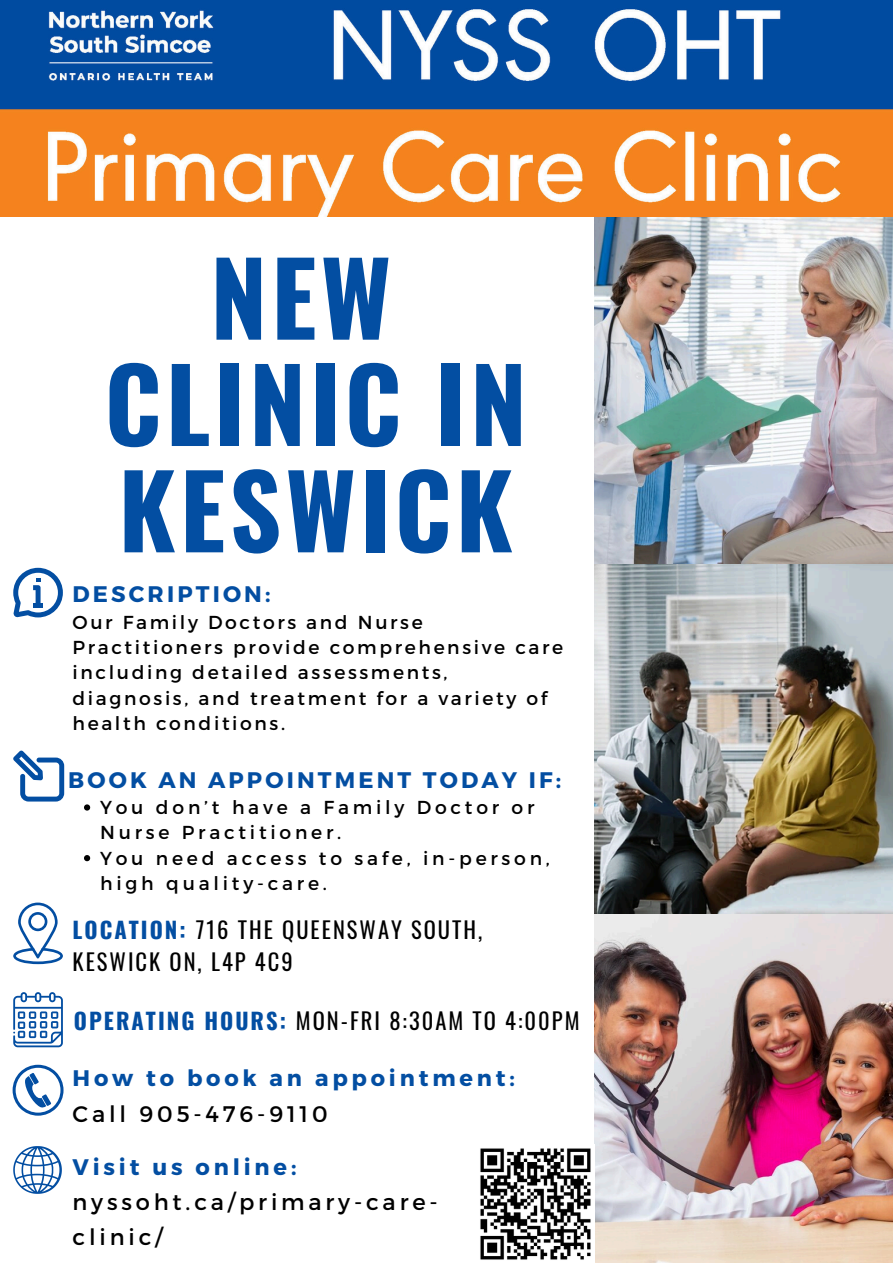
<style>
.page{position:relative;width:893px;height:1263px;background:#fff}
.page>*{position:absolute;margin:0;border:0;box-sizing:border-box;transform-origin:0 0}
.t1{font:700 101.25px/106.4px "Oswald";letter-spacing:.04em;color:#034ea2;text-align:center}
.t2{font:22.5px/32.6px "Oswald";letter-spacing:.09em;color:#000}
.t3{font:22.5px/35.4px "Montserrat";letter-spacing:.17em;color:#000}
.t4{font:700 22.5px/35.4px "Montserrat";letter-spacing:.17em;color:#034ea2}
.t5{font:700 22.5px "Montserrat";letter-spacing:.14em;color:#034ea2}
.t6{font:18.75px/25.3px "Montserrat";letter-spacing:.14em;color:#000}
.t7{font:18.75px/25.3px "Montserrat";letter-spacing:.2em;color:#000}
.s1{font-weight:700;color:#034ea2}
.s2{font-weight:400;color:#000}
</style>
<div class="page">
<img style="left:595px;top:216px;width:298px;height:1047px">
<svg style="left:13px;top:902px;width:50px;height:62px"></svg>
<svg style="left:13px;top:751px;width:51px;height:50px"></svg>
<svg style="left:13px;top:1065px;width:51px;height:51px"></svg>
<svg style="left:13px;top:992px;width:50px;height:55px"></svg>
<svg style="left:13px;top:568px;width:50px;height:49px"></svg>
<img style="left:0;top:0;width:893px;height:216px">
<img style="left:480px;top:1148px;width:111px;height:112px">
<svg style="left:13px;top:1146px;width:49px;height:48px"></svg>
<svg style="left:84px;top:804px;width:6px;height:6px"></svg>
<svg style="left:84px;top:855px;width:6px;height:6px"></svg>
<p class="t1" style="left:105px;top:241px;width:424px">NEW<br>CLINIC IN<br>KESWICK</p>
<p class="t5" style="left:73px;top:580px;width:199px">DESCRIPTION:</p>
<h2 class="t6" style="left:73px;top:608px;width:492px">Our Family Doctors and Nurse Practitioners provide comprehensive care including detailed assessments, diagnosis, and treatment for a variety of health conditions.</h2>
<p class="t5" style="left:68px;top:765px;width:494px">BOOK AN APPOINTMENT TODAY IF:</p>
<p class="t7" style="left:100px;top:794px;width:436px">You don’t have a Family Doctor or<br>Nurse Practitioner.</p>
<p class="t7" style="left:100px;top:844px;width:451px">You need access to safe, in-person, high quality-care.</p>
<h1 class="t2" style="left:73px;top:912px;width:411px"><span class="s1">LOCATION:</span> 716 THE QUEENSWAY SOUTH,<br>KESWICK ON, L4P 4C9</h1>
<p class="t2" style="left:74px;top:1003px;width:507px"><span class="s1">OPERATING HOURS:</span> MON-FRI 8:30AM TO 4:00PM</p>
<p class="t4" style="left:73px;top:1059px;width:444px">How to book an appointment:<br><span class="s2">Call 905-476-9110</span></p>
<p class="t3" style="left:73px;top:1148px;width:367px"><span class="s1">Visit us online: </span>nyssoht.ca/primary-care&shy;clinic/</p>
</div>
